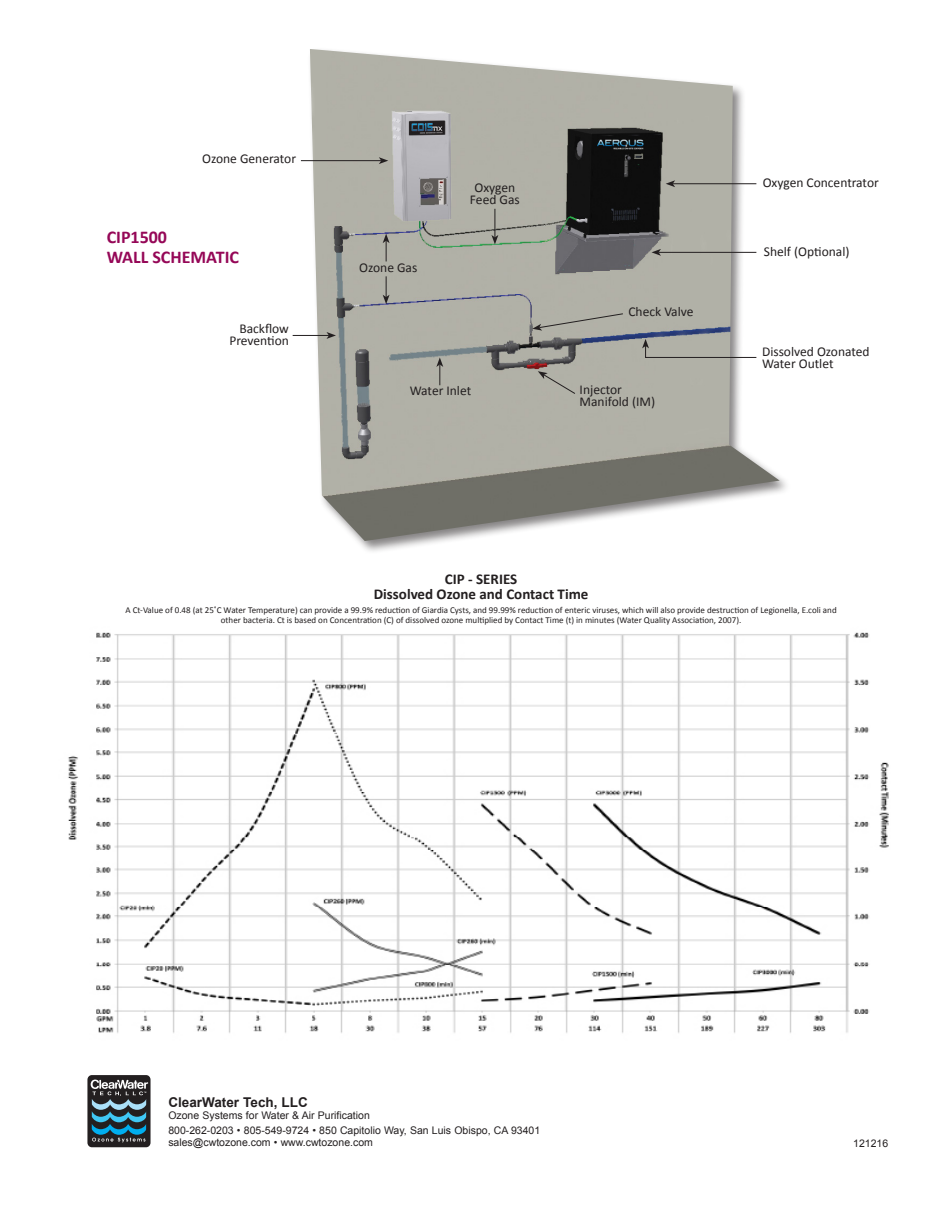
<style>
.page{position:relative;width:945px;height:1215px;background:#fff}
.page>*{position:absolute;margin:0;border:0;box-sizing:border-box;transform-origin:0 0}
.t1{font:700 18px "Calibri";color:#950757}
.t2{font:700 15px "Calibri";color:#231f20}
.t3{font:13.5px/12px "Calibri";color:#231f20}
.t4{font:700 13.5px "Arial";color:#231f20}
.t5{font:10.5px "Arial";color:#231f20}
.t6{font:9px/10.5px "Calibri";color:#231f20;text-align:center}
</style>
<div class="page">
<div style="left:87px;top:1075px;width:64px;height:72px;background:#231f20;border-radius:4px"></div>
<svg style="left:91px;top:1080px;width:57px;height:62px"></svg>
<img style="left:310px;top:49px;width:470px;height:492px">
<hr style="left:301px;top:160px;width:80px;height:1px;background:#231f20">
<svg style="left:379px;top:157px;width:9px;height:7px"></svg>
<hr style="left:673px;top:183px;width:83px;height:1px;background:#231f20">
<svg style="left:666px;top:180px;width:9px;height:7px"></svg>
<hr style="left:293px;top:335px;width:36px;height:1px;background:#231f20">
<svg style="left:326px;top:332px;width:10px;height:7px"></svg>
<svg style="left:538px;top:371px;width:38px;height:24px"></svg>
<svg style="left:532px;top:313px;width:92px;height:18px;background:#a7a69d"></svg>
<svg style="left:383px;top:234px;width:7px;height:27px"></svg>
<svg style="left:436px;top:357px;width:7px;height:28px"></svg>
<svg style="left:383px;top:276px;width:7px;height:28px"></svg>
<svg style="left:491px;top:209px;width:7px;height:35px"></svg>
<svg style="left:642px;top:339px;width:115px;height:19px;background:#b2b2ab"></svg>
<hr style="left:659px;top:252px;width:97px;height:1px;background:#231f20">
<svg style="left:652px;top:249px;width:9px;height:7px"></svg>
<img style="left:68px;top:632px;width:821px;height:401px">
<p class="t3" style="left:202px;top:153px;width:95px">Ozone Generator</p>
<p class="t1" style="left:107px;top:226px;width:62px">CIP1500</p>
<p class="t1" style="left:107px;top:245px;width:134px">WALL SCHEMATIC</p>
<p class="t3" style="left:239px;top:322px;width:51px">Backflow</p>
<p class="t3" style="left:229px;top:334px;width:61px">Prevention</p>
<p class="t3" style="left:359px;top:261px;width:60px">Ozone Gas</p>
<p class="t3" style="left:475px;top:182px;width:42px">Oxygen</p>
<p class="t3" style="left:470px;top:194px;width:51px">Feed Gas</p>
<p class="t3" style="left:410px;top:385px;width:63px">Water Inlet</p>
<p class="t3" style="left:628px;top:306px;width:67px">Check Valve</p>
<p class="t3" style="left:580px;top:384px;width:44px">Injector</p>
<p class="t3" style="left:580px;top:396px;width:77px">Manifold (IM)</p>
<p class="t3" style="left:763px;top:177px;width:118px">Oxygen Concentrator</p>
<p class="t3" style="left:764px;top:246px;width:87px">Shelf (Optional)</p>
<p class="t3" style="left:762px;top:346px;width:109px">Dissolved Ozonated<br>Water Outlet</p>
<p class="t2" style="left:445px;top:569px;width:74px">CIP - SERIES</p>
<p class="t2" style="left:374px;top:584px;width:216px">Dissolved Ozone and Contact Time</p>
<p class="t6" style="left:126px;top:604px;width:713px">A Ct-Value of 0.48 (at 25˚C Water Temperature) can provide a 99.9% reduction of Giardia Cysts, and 99.99% reduction of enteric viruses, which will also provide destruction of Legionella, E.coli and other bacteria. Ct is based on Concentration (C) of dissolved ozone multiplied by Contact Time (t) in minutes (Water Quality Association, 2007).</p>
<p class="t4" style="left:168px;top:1093px;width:141px">ClearWater Tech, LLC</p>
<p class="t5" style="left:168px;top:1108px;width:203px">Ozone Systems for Water &amp; Air Purification</p>
<p class="t5" style="left:168px;top:1123px;width:373px">800-262-0203 • 805-549-9724 • 850 Capitolio Way, San Luis Obispo, CA 93401</p>
<p class="t5" style="left:168px;top:1135px;width:206px">sales@cwtozone.com • www.cwtozone.com</p>
<p class="t5" style="left:853px;top:1137px;width:37px">121216</p>
</div>
